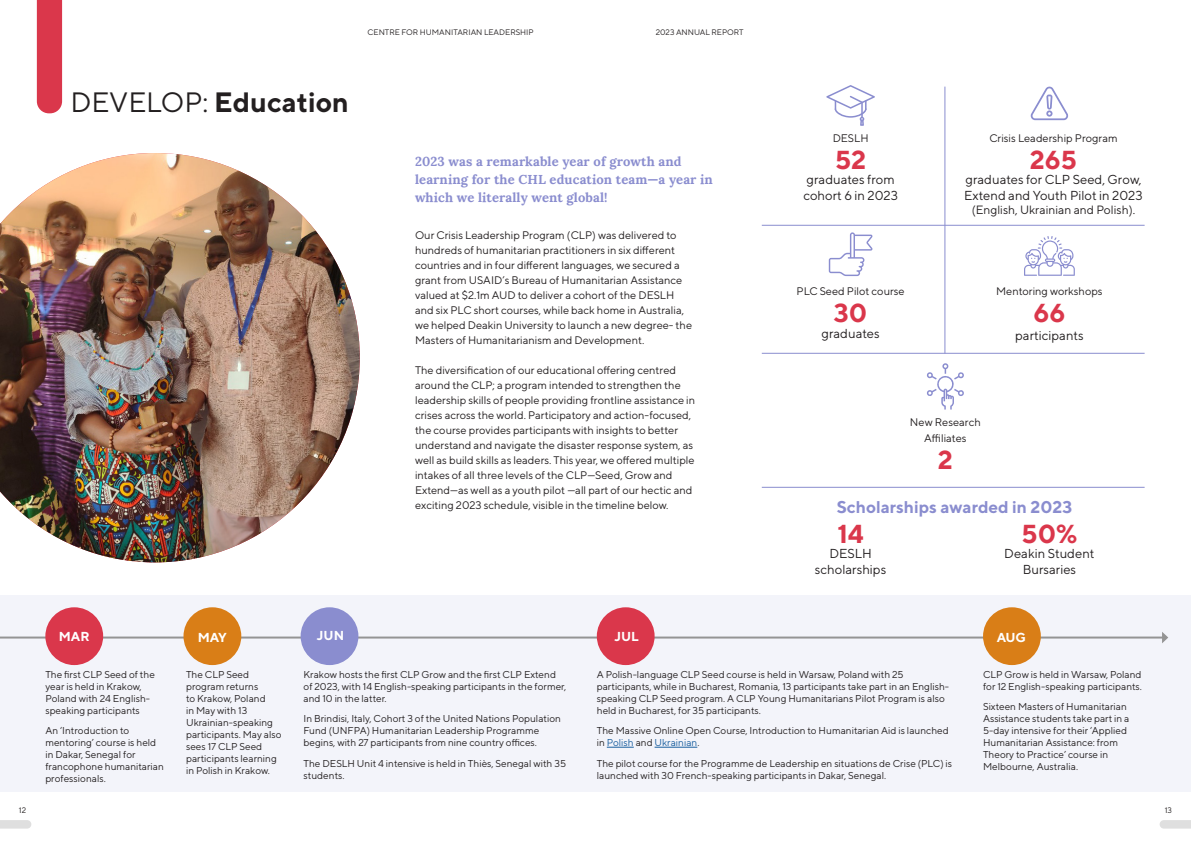
<style>
.page{position:relative;width:1191px;height:842px;background:#fff}
.page>*{position:absolute;margin:0;border:0;box-sizing:border-box;transform-origin:0 0}
.H1_Title{font:700 28px "TT Norms";color:#231f20}
.H4_Title{font:700 26px "TT Norms";color:#da374b}
.H4_Title-2{font:700 17px "TT Norms";color:#8a8dcf}
.H4_Title-3{font:13px/15.6px "TT Norms";color:#231f20}
.Body_Text_1{font:700 13px/18px "Lora";letter-spacing:.01em;color:#8a8dcf}
.Body_Text_1-2{font:700 13px "TT Norms";color:#fff}
.H4_Title-4{font:12px "TT Norms";color:#231f20}
.Body_Text_1-3{font:11px/15px "TT Norms";color:#231f20}
.Body_Text_1-4{font:10px/12px "TT Norms";color:#231f20}
.t1{font:8px "TT Norms";color:#231f20}
.s1{font-weight:400}
.s2{color:#175d9e}
</style>
<div class="page">
<svg style="left:826px;top:85px;width:49px;height:41px"></svg>
<svg style="left:1030px;top:86px;width:38px;height:34px"></svg>
<svg style="left:828px;top:232px;width:44px;height:44px"></svg>
<svg style="left:1024px;top:236px;width:50px;height:40px"></svg>
<svg style="left:927px;top:363px;width:37px;height:46px"></svg>
<img style="left:0;top:153px;width:360px;height:409px">
<hr style="left:762px;top:225px;width:382px;height:1px;background:#8a8dcf">
<hr style="left:944px;top:87px;width:1px;height:267px;background:#8a8dcf">
<hr style="left:762px;top:353px;width:382px;height:1px;background:#8a8dcf">
<hr style="left:762px;top:487px;width:382px;height:1px;background:#8a8dcf">
<div style="left:37px;top:0;width:25px;height:113px;background:#da374b"></div>
<div style="left:0;top:595px;width:1191px;height:196px;background:#f3f4fa"></div>
<hr style="left:0;top:636px;width:1163px;height:2px;background:#949494">
<svg style="left:1162px;top:632px;width:6px;height:11px"></svg>
<div style="left:45px;top:607px;width:58px;height:58px;background:#da374b;border-radius:50%"></div>
<div style="left:183px;top:607px;width:58px;height:58px;background:#d97e17;border-radius:50%"></div>
<div style="left:597px;top:607px;width:57px;height:58px;background:#da374b;border-radius:50%"></div>
<div style="left:983px;top:607px;width:57px;height:58px;background:#d97e17;border-radius:50%"></div>
<div style="left:301px;top:607px;width:57px;height:58px;background:#8a8dcf;border-radius:50%"></div>
<svg style="left:607px;top:747px;width:27px;height:1px"></svg>
<hr style="left:654px;top:747px;width:43px;height:1px;background:#175d9e">
<svg style="left:0;top:820px;width:31px;height:9px"></svg>
<svg style="left:1159px;top:820px;width:32px;height:9px"></svg>
<p class="t1" style="left:367px;top:27px;width:168px">CENTRE FOR HUMANITARIAN LEADERSHIP</p>
<p class="t1" style="left:656px;top:27px;width:89px">2023 ANNUAL REPORT</p>
<p class="H1_Title" style="left:70px;top:84px;width:280px"><span class="s1">DEVELOP:</span> Education</p>
<p class="Body_Text_1" style="left:415px;top:151px;width:299px">2023 was a remarkable year of growth and learning for the CHL education team—a year in which we literally went global!</p>
<p class="Body_Text_1-3" style="left:415px;top:228px;width:279px">Our Crisis Leadership Program (CLP) was delivered to hundreds of humanitarian practitioners in six different countries and in four different languages, we secured a grant from USAID’s Bureau of Humanitarian Assistance valued at $2.1m AUD to deliver a cohort of the DESLH and six PLC short courses, while back home in Australia, we helped Deakin University to launch a new degree- the Masters of Humanitarianism and Development.</p>
<p class="Body_Text_1-3" style="left:415px;top:363px;width:282px">The diversification of our educational offering centred around the CLP; a program intended to strengthen the leadership skills of people providing frontline assistance in crises across the world. Participatory and action-focused, the course provides participants with insights to better understand and navigate the disaster response system, as well as build skills as leaders. This year, we offered multiple intakes of all three levels of the CLP—Seed, Grow and Extend—as well as a youth pilot —all part of our hectic and exciting 2023 schedule, visible in the timeline below.</p>
<p class="Body_Text_1-3" style="left:832px;top:131px;width:37px">DESLH</p>
<p class="H4_Title" style="left:835px;top:143px;width:33px">52</p>
<p class="H4_Title-3" style="left:803px;top:172px;width:96px">graduates from cohort 6 in 2023</p>
<p class="Body_Text_1-3" style="left:796px;top:284px;width:110px">PLC Seed Pilot course</p>
<p class="H4_Title" style="left:834px;top:296px;width:35px">30</p>
<p class="H4_Title-3" style="left:821px;top:325px;width:60px">graduates</p>
<p class="Body_Text_1-3" style="left:989px;top:131px;width:130px">Crisis Leadership Program</p>
<p class="H4_Title" style="left:1030px;top:143px;width:49px">265</p>
<p class="H4_Title-3" style="left:964px;top:172px;width:180px">graduates for CLP Seed, Grow,<br>Extend and Youth Pilot in 2023</p>
<p class="H4_Title-4" style="left:971px;top:203px;width:165px">(English, Ukrainian and Polish).</p>
<p class="Body_Text_1-3" style="left:996px;top:284px;width:108px">Mentoring workshops</p>
<p class="H4_Title" style="left:1033px;top:296px;width:33px">66</p>
<p class="H4_Title-3" style="left:1015px;top:327px;width:70px">participants</p>
<p class="Body_Text_1-3" style="left:910px;top:414px;width:72px;line-height:16px;text-align:center">New Research<br>Affiliates</p>
<p class="H4_Title" style="left:938px;top:443px;width:17px">2</p>
<p class="H4_Title-2" style="left:836px;top:496px;width:237px">Scholarships awarded in 2023</p>
<p class="H4_Title" style="left:837px;top:517px;width:28px">14</p>
<p class="H4_Title-3" style="left:815px;top:546px;width:73px;text-align:center">DESLH scholarships</p>
<p class="H4_Title" style="left:1021px;top:517px;width:57px">50%</p>
<p class="H4_Title-3" style="left:1004px;top:546px;width:92px;text-align:center">Deakin Student<br>Bursaries</p>
<p class="Body_Text_1-2" style="left:59px;top:628px;width:32px">MAR</p>
<p class="Body_Text_1-4" style="left:45px;top:668px;width:111px">The first CLP Seed of the year is held in Krakow,<br>Poland with 24 English&shy;speaking participants</p>
<p class="Body_Text_1-4" style="left:45px;top:724px;width:120px">An ‘Introduction to mentoring’ course is held in Dakar, Senegal for francophone humanitarian professionals.</p>
<p class="Body_Text_1-2" style="left:198px;top:629px;width:31px">MAY</p>
<p class="Body_Text_1-2" style="left:317px;top:627px;width:29px">JUN</p>
<p class="Body_Text_1-2" style="left:614px;top:628px;width:26px">JUL</p>
<p class="Body_Text_1-4" style="left:303px;top:668px;width:264px">Krakow hosts the first CLP Grow and the first CLP Extend of 2023, with 14 English-speaking participants in the former, and 10 in the latter.</p>
<p class="Body_Text_1-4" style="left:303px;top:712px;width:259px">In Brindisi, Italy, Cohort 3 of the United Nations Population<br>Fund (UNFPA) Humanitarian Leadership Programme begins, with 27 participants from nine country offices.</p>
<p class="Body_Text_1-4" style="left:303px;top:757px;width:264px">The DESLH Unit 4 intensive is held in Thiès, Senegal with 35 students.</p>
<p class="Body_Text_1-4" style="left:186px;top:668px;width:97px">The CLP Seed program returns<br>to Krakow, Poland<br>in May with 13<br>Ukrainian-speaking participants. May also sees 17 CLP Seed participants learning in Polish in Krakow.</p>
<p class="Body_Text_1-4" style="left:597px;top:668px;width:354px">A Polish-language CLP Seed course is held in Warsaw, Poland with 25 participants, while in Bucharest, Romania, 13 participants take part in an English&shy;speaking CLP Seed program. A CLP Young Humanitarians Pilot Program is also held in Bucharest, for 35 participants.</p>
<p class="Body_Text_1-4" style="left:597px;top:724px;width:353px">The Massive Online Open Course, Introduction to Humanitarian Aid is launched in <span class="s2">Polish</span> and <span class="s2">Ukrainian</span>.</p>
<p class="Body_Text_1-4" style="left:597px;top:757px;width:357px">The pilot course for the Programme de Leadership en situations de Crise (PLC) is launched with 30 French-speaking participants in Dakar, Senegal.</p>
<p class="Body_Text_1-2" style="left:997px;top:629px;width:31px">AUG</p>
<p class="Body_Text_1-4" style="left:983px;top:668px;width:160px">CLP Grow is held in Warsaw, Poland for 12 English-speaking participants.</p>
<p class="Body_Text_1-4" style="left:983px;top:700px;width:148px">Sixteen Masters of Humanitarian<br>Assistance students take part in a<br>5-day intensive for their ‘Applied<br>Humanitarian Assistance: from<br>Theory to Practice’ course in<br>Melbourne, Australia.</p>
<p class="t1" style="left:19px;top:805px;width:9px">12</p>
<p class="t1" style="left:1164px;top:805px;width:9px">13</p>
</div>
